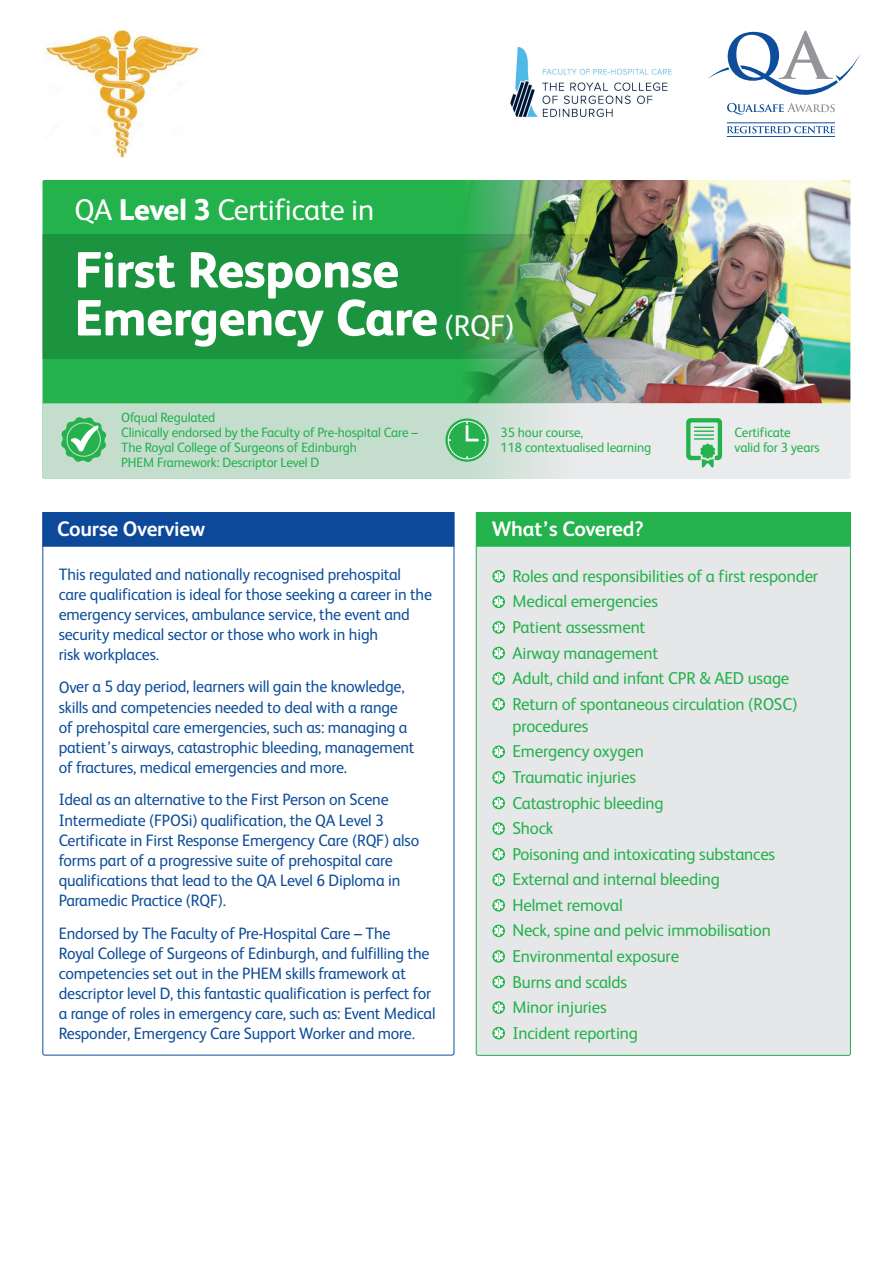
<style>
.page{position:relative;width:893px;height:1263px;background:#fff}
.page>*{position:absolute;margin:0;border:0;box-sizing:border-box;transform-origin:0 0}
.t1{font:800 51px/48px "FS Albert";letter-spacing:-.01em;color:#fff}
.t2{font:30px "FS Albert";letter-spacing:-.01em;color:#fff}
.t3{font:700 21px "FS Albert";letter-spacing:-.01em;color:#fff}
.t4{font:17.25px/25.5px "FS Albert";letter-spacing:-.01em;color:#23b24b}
.t5{font:16.5px/20.1px "FS Albert";letter-spacing:-.01em;color:#0d4d9b}
.t6{font:13.5px/15px "FS Albert";letter-spacing:-.01em;color:#23b24b}
.s1{font-weight:800}
.s2{font-weight:400;font-size:30px}
</style>
<div class="page">
<img style="left:573px;top:180px;width:277px;height:223px">
<svg style="left:43px;top:180px;width:531px;height:299px;background:#2dad51"></svg>
<div style="left:476px;top:511px;width:374px;height:544px;background:#e6e7e9;border-radius:2px"></div>
<svg style="left:492px;top:570px;width:13px;height:12px"></svg>
<svg style="left:494px;top:571px;width:9px;height:10px"></svg>
<svg style="left:492px;top:596px;width:13px;height:12px"></svg>
<svg style="left:494px;top:597px;width:9px;height:10px"></svg>
<svg style="left:492px;top:621px;width:13px;height:13px"></svg>
<svg style="left:494px;top:623px;width:9px;height:9px"></svg>
<svg style="left:492px;top:647px;width:13px;height:12px"></svg>
<svg style="left:494px;top:648px;width:9px;height:10px"></svg>
<svg style="left:492px;top:672px;width:13px;height:13px"></svg>
<svg style="left:494px;top:674px;width:9px;height:9px"></svg>
<svg style="left:492px;top:698px;width:13px;height:12px"></svg>
<svg style="left:494px;top:699px;width:9px;height:10px"></svg>
<svg style="left:492px;top:746px;width:13px;height:12px"></svg>
<svg style="left:494px;top:747px;width:9px;height:10px"></svg>
<svg style="left:492px;top:771px;width:13px;height:13px"></svg>
<svg style="left:494px;top:773px;width:9px;height:9px"></svg>
<svg style="left:492px;top:797px;width:13px;height:12px"></svg>
<svg style="left:494px;top:798px;width:9px;height:10px"></svg>
<svg style="left:492px;top:822px;width:13px;height:13px"></svg>
<svg style="left:494px;top:824px;width:9px;height:9px"></svg>
<svg style="left:492px;top:848px;width:13px;height:12px"></svg>
<svg style="left:494px;top:849px;width:9px;height:10px"></svg>
<svg style="left:492px;top:873px;width:13px;height:13px"></svg>
<svg style="left:494px;top:875px;width:9px;height:9px"></svg>
<svg style="left:492px;top:899px;width:13px;height:12px"></svg>
<svg style="left:494px;top:900px;width:9px;height:10px"></svg>
<svg style="left:492px;top:924px;width:13px;height:13px"></svg>
<svg style="left:494px;top:926px;width:9px;height:10px"></svg>
<svg style="left:492px;top:950px;width:13px;height:13px"></svg>
<svg style="left:494px;top:952px;width:9px;height:9px"></svg>
<svg style="left:492px;top:976px;width:13px;height:12px"></svg>
<svg style="left:494px;top:977px;width:9px;height:10px"></svg>
<svg style="left:492px;top:1001px;width:13px;height:13px"></svg>
<svg style="left:494px;top:1003px;width:9px;height:9px"></svg>
<svg style="left:492px;top:1027px;width:13px;height:12px"></svg>
<svg style="left:494px;top:1028px;width:9px;height:10px"></svg>
<div style="left:476px;top:511px;width:374px;height:36px;background:#23b24b"></div>
<div style="left:43px;top:512px;width:411px;height:35px;background:#0d499a"></div>
<svg style="left:43px;top:403px;width:807px;height:76px;background:#d3e2d9"></svg>
<img style="left:43px;top:234px;width:807px;height:124px">
<svg style="left:686px;top:418px;width:36px;height:50px;background:#8acf9e"></svg>
<svg style="left:61px;top:417px;width:46px;height:46px;background:#6fc888"></svg>
<svg style="left:445px;top:418px;width:44px;height:44px"></svg>
<div style="left:448px;top:421px;width:38px;height:38px;border:1px solid #fff;border-radius:50%"></div>
<svg style="left:466px;top:422px;width:20px;height:19px"></svg>
<svg style="left:727px;top:103px;width:108px;height:12px"></svg>
<svg style="left:707px;top:31px;width:153px;height:64px"></svg>
<svg style="left:727px;top:126px;width:108px;height:7px"></svg>
<hr style="left:727px;top:123px;width:108px;height:1px;background:#0d4d9b">
<hr style="left:727px;top:136px;width:108px;height:1px;background:#0d4d9b">
<img style="left:510px;top:47px;width:162px;height:70px">
<img style="left:45px;top:30px;width:157px;height:128px">
<h2 class="t2" style="left:74px;top:193px;width:301px">QA <span class="s1">Level 3</span> Certificate in</h2>
<h1 class="t1" style="left:74px;top:246px;width:442px">First Response<br>Emergency Care <span class="s2">(RQF)</span></h1>
<p class="t6" style="left:121px;top:410px;width:298px">Ofqual Regulated<br>Clinically endorsed by the Faculty of Pre-hospital Care – The Royal College of Surgeons of Edinburgh<br>PHEM Framework: Descriptor Level D</p>
<p class="t6" style="left:501px;top:425px;width:152px">35 hour course,<br>118 contextualised learning</p>
<p class="t3" style="left:57px;top:517px;width:150px">Course Overview</p>
<p class="t3" style="left:492px;top:517px;width:153px">What’s Covered?</p>
<p class="t6" style="left:735px;top:425px;width:87px">Certificate valid for 3 years</p>
<p class="t5" style="left:59px;top:564px;width:375px">This regulated and nationally recognised prehospital care qualification is ideal for those seeking a career in the emergency services, ambulance service, the event and security medical sector or those who work in high<br>risk workplaces.</p>
<p class="t5" style="left:59px;top:677px;width:357px">Over a 5 day period, learners will gain the knowledge, skills and competencies needed to deal with a range of prehospital care emergencies, such as: managing a patient’s airways, catastrophic bleeding, management of fractures, medical emergencies and more.</p>
<p class="t5" style="left:59px;top:790px;width:362px">Ideal as an alternative to the First Person on Scene Intermediate (FPOSi) qualification, the QA Level 3<br>Certificate in First Response Emergency Care (RQF) also forms part of a progressive suite of prehospital care qualifications that lead to the QA Level 6 Diploma in Paramedic Practice (RQF).</p>
<p class="t5" style="left:59px;top:923px;width:378px">Endorsed by The Faculty of Pre-Hospital Care – The<br>Royal College of Surgeons of Edinburgh, and fulfilling the competencies set out in the PHEM skills framework at descriptor level D, this fantastic qualification is perfect for a range of roles in emergency care, such as: Event Medical Responder, Emergency Care Support Worker and more.</p>
<p class="t4" style="left:512px;top:563px;width:307px">Roles and responsibilities of a first responder<br>Medical emergencies<br>Patient assessment<br>Airway management<br>Adult, child and infant CPR &amp; AED usage<br>Return of spontaneous circulation (ROSC)</p>
<p class="t4" style="left:512px;top:713px;width:264px">procedures<br>Emergency oxygen<br>Traumatic injuries<br>Catastrophic bleeding<br>Shock<br>Poisoning and intoxicating substances<br>External and internal bleeding<br>Helmet removal<br>Neck, spine and pelvic immobilisation<br>Environmental exposure<br>Burns and scalds<br>Minor injuries<br>Incident reporting</p>
</div>
